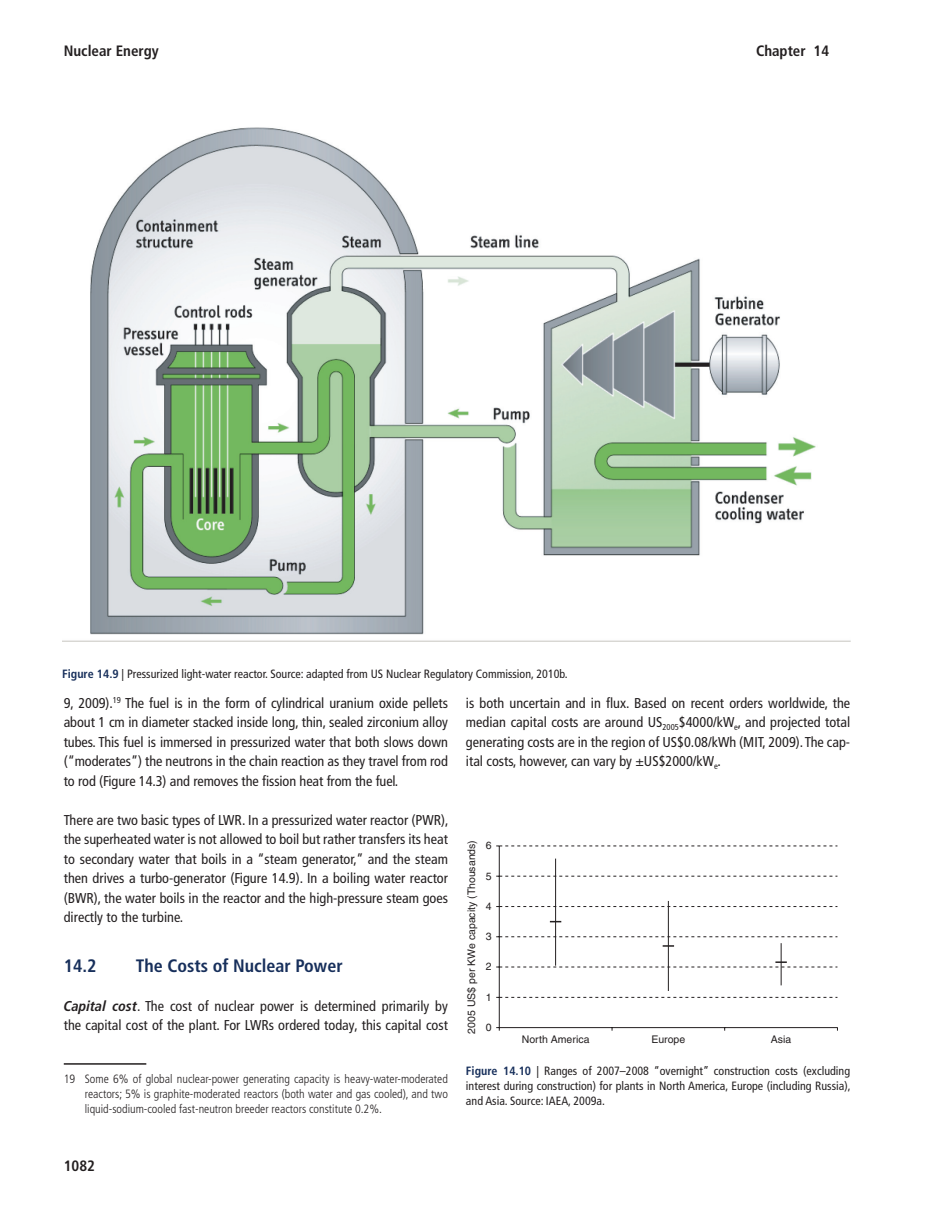
<style>
.page{position:relative;width:944px;height:1214px;background:#fff}
.page>*{position:absolute;margin:0;border:0;box-sizing:border-box;transform-origin:0 0}
.t1{font:700 condensed 18px "Frutiger LT Pro";color:#172f5b}
.t2{font:700 condensed 15px "Frutiger LT Pro";color:#231f20}
.t3{font:condensed 14.25px/19.5px "Frutiger LT Pro";color:#231f20;text-align:justify}
.t4{font:condensed 12px/15px "Frutiger LT Pro";color:#231f20;text-align:justify}
.t5{font:300 condensed 12px/15px "Frutiger LT Pro";color:#231f20;text-align:justify}
.t6{font:10.5px "Helvetica";color:#231f20}
.s1{font-family:"Frutiger LT Std";font-weight:700;color:#172f5b}
.s2{font-weight:700;font-style:italic}
</style>
<div class="page">
<img style="left:62px;top:127px;width:788px;height:514px">
<hr style="left:499px;top:846px;width:1px;height:181px;background:#231f20">
<svg style="left:496px;top:997px;width:341px;height:1px"></svg>
<svg style="left:496px;top:936px;width:341px;height:1px"></svg>
<svg style="left:496px;top:906px;width:341px;height:1px"></svg>
<svg style="left:496px;top:875px;width:341px;height:1px"></svg>
<svg style="left:496px;top:845px;width:341px;height:1px"></svg>
<hr style="left:499px;top:1027px;width:338px;height:1px;background:#231f20">
<hr style="left:555px;top:858px;width:1px;height:107px;background:#231f20">
<hr style="left:668px;top:901px;width:1px;height:90px;background:#231f20">
<hr style="left:780px;top:943px;width:1px;height:42px;background:#231f20">
<svg style="left:496px;top:961px;width:341px;height:6px"></svg>
<hr style="left:64px;top:1063px;width:82px;height:1px;background:#231f20">
<p class="t2" style="left:64px;top:45px;width:96px">Nuclear Energy</p>
<p class="t2" style="left:756px;top:45px;width:75px">Chapter 14</p>
<p class="t4" style="left:62px;top:667px;width:507px"><span class="s1">Figure 14.9</span> | Pressurized light-water reactor. Source: adapted from US Nuclear Regulatory Commission, 2010b .</p>
<p class="t3" style="left:64px;top:694px;width:385px">9, 2009). <sup>19</sup> The fuel is in the form of cylindrical uranium oxide pellets about 1 cm in diameter stacked inside long, thin, sealed zirconium alloy tubes. This fuel is immersed in pressurized water that both slows down (“moderates”) the neutrons in the chain reaction as they travel from rod to rod ( Figure 14.3 ) and removes the fission heat from the fuel.</p>
<p class="t3" style="left:64px;top:811px;width:386px">There are two basic types of LWR. In a pressurized water reactor (PWR), the superheated water is not allowed to boil but rather transfers its heat to secondary water that boils in a “steam generator,” and the steam then drives a turbo-generator ( Figure 14.9 ). In a boiling water reactor (BWR), the water boils in the reactor and the high-pressure steam goes directly to the turbine.</p>
<p class="t1" style="left:64px;top:958px;width:34px">14.2</p>
<p class="t1" style="left:136px;top:958px;width:208px">The Costs of Nuclear Power</p>
<p class="t3" style="left:64px;top:997px;width:386px"><span class="s2">Capital cost</span> . The cost of nuclear power is determined primarily by the capital cost of the plant. For LWRs ordered today, this capital cost</p>
<p class="t5" style="left:85px;top:1072px;width:365px;text-indent:-21px">19 Some 6% of global nuclear-power generating capacity is heavy-water-moderated reactors; 5% is graphite-moderated reactors (both water and gas cooled), and two liquid-sodium-cooled fast-neutron breeder reactors constitute 0.2%.</p>
<p class="t2" style="left:64px;top:1160px;width:33px">1082</p>
<p class="t3" style="left:466px;top:694px;width:386px">is both uncertain and in flux. Based on recent orders worldwide, the median capital costs are around US <sub>2005</sub> $4000/kW <sub>e</sub> , and projected total generating costs are in the region of US$0.08/kWh (MIT, 2009 ). The cap&shy;ital costs, however, can vary by ±US$2000/kW <sub>e</sub> .</p>
<p class="t6" style="left:467px;top:1033px;width:195px;rotate:-90deg">2005 US$ per KWe capacity (Thousands)</p>
<p class="t4" style="left:466px;top:1064px;width:386px"><span class="s1">Figure 14.10</span> | Ranges of 2007–2008 “overnight” construction costs (excluding interest during construction) for plants in North America, Europe (including Russia), and Asia. Source: IAEA, 2009a .</p>
<p class="t6" style="left:486px;top:841px;width:7px">6</p>
<p class="t6" style="left:486px;top:872px;width:7px">5</p>
<p class="t6" style="left:486px;top:902px;width:7px">4</p>
<p class="t6" style="left:486px;top:932px;width:7px">3</p>
<p class="t6" style="left:486px;top:962px;width:7px">2</p>
<p class="t6" style="left:486px;top:993px;width:7px">1</p>
<p class="t6" style="left:486px;top:1023px;width:7px">0</p>
<p class="t6" style="left:522px;top:1035px;width:69px">North America</p>
<p class="t6" style="left:651px;top:1035px;width:35px">Europe</p>
<p class="t6" style="left:770px;top:1035px;width:22px">Asia</p>
</div>
